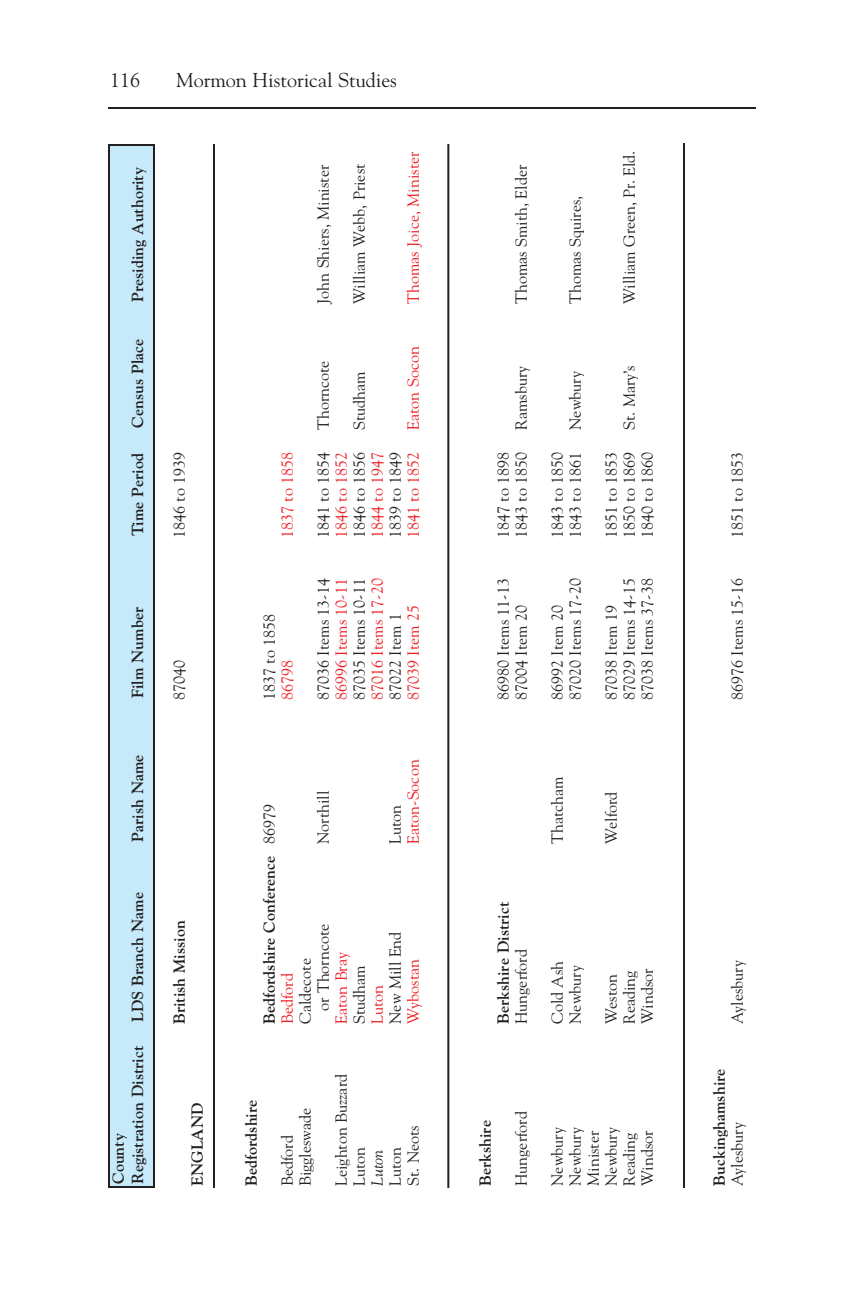
<style>
.page{position:relative;width:864px;height:1296px;background:#fff}
.page>*{position:absolute;margin:0;border:0;box-sizing:border-box;transform-origin:0 0}
.t1{font:20px "Goudy";color:#231f20}
.t2{font:16px/18px "Goudy";color:#231f20}
.t3{font:700 16px/19.2px "Goudy";color:#231f20}
.t4{font:16px "Goudy";color:#ee1e24}
.t5{font:italic 16px "Goudy";color:#231f20}
.s1{font-weight:400}
</style>
<div class="page">
<hr style="left:108px;top:107px;width:648px;height:2px;background:#231f20">
<div style="left:109px;top:145px;width:45px;height:1042px;background:#c6eafa"></div>
<div style="left:108px;top:144px;width:47px;height:1044px;border:2px solid #231f20"></div>
<hr style="left:213px;top:144px;width:2px;height:1044px;background:#231f20">
<hr style="left:447px;top:144px;width:2px;height:1044px;background:#231f20">
<hr style="left:683px;top:143px;width:2px;height:1045px;background:#231f20">
<p class="t1" style="left:110px;top:69px;width:31px">116</p>
<p class="t1" style="left:176px;top:69px;width:222px">Mormon Historical Studies</p>
<p class="t3" style="left:128px;top:302px;width:136px;rotate:-90deg">Presiding Authority</p>
<p class="t3" style="left:128px;top:428px;width:91px;rotate:-90deg">Census Place</p>
<p class="t2" style="left:314px;top:304px;width:140px;rotate:-90deg">John Shiers, Minister</p>
<p class="t2" style="left:350px;top:304px;width:142px;rotate:-90deg">William Webb, Priest</p>
<p class="t2" style="left:314px;top:430px;width:71px;rotate:-90deg">Thorncote</p>
<p class="t2" style="left:350px;top:430px;width:60px;rotate:-90deg">Studham</p>
<p class="t4" style="left:404px;top:304px;width:154px;rotate:-90deg">Thomas Joice, Minister</p>
<p class="t4" style="left:404px;top:430px;width:85px;rotate:-90deg">Eaton Socon</p>
<p class="t3" style="left:128px;top:536px;width:84px;rotate:-90deg">Time Period</p>
<p class="t3" style="left:128px;top:698px;width:93px;rotate:-90deg">Film Number</p>
<p class="t3" style="left:128px;top:842px;width:89px;rotate:-90deg">Parish Name</p>
<p class="t3" style="left:128px;top:1022px;width:131px;rotate:-90deg">LDS Branch Name</p>
<p class="t3" style="left:109px;top:1184px;width:140px;rotate:-90deg">County<br>Registration District</p>
<p class="t2" style="left:170px;top:538px;width:88px;rotate:-90deg">1846 to 1939</p>
<p class="t2" style="left:170px;top:700px;width:41px;rotate:-90deg">87040</p>
<p class="t3" style="left:170px;top:1024px;width:105px;rotate:-90deg">British Mission</p>
<p class="t4" style="left:278px;top:538px;width:88px;rotate:-90deg">1837 to 1858</p>
<p class="t2" style="left:260px;top:700px;width:88px;rotate:-90deg">1837 to 1858</p>
<p class="t4" style="left:278px;top:700px;width:41px;rotate:-90deg">86798</p>
<p class="t2" style="left:314px;top:538px;width:88px;rotate:-90deg">1841 to 1854</p>
<p class="t2" style="left:350px;top:538px;width:88px;rotate:-90deg">1846 to 1856</p>
<p class="t2" style="left:386px;top:538px;width:88px;rotate:-90deg">1839 to 1849</p>
<p class="t4" style="left:332px;top:538px;width:88px;rotate:-90deg">1846 to 1852</p>
<p class="t4" style="left:404px;top:538px;width:88px;rotate:-90deg">1841 to 1852</p>
<p class="t4" style="left:368px;top:538px;width:88px;rotate:-90deg">1844 to 1947</p>
<p class="t4" style="left:368px;top:700px;width:123px;rotate:-90deg">87016 Items 17-20</p>
<p class="t2" style="left:314px;top:700px;width:123px;rotate:-90deg">87036 Items 13-14</p>
<p class="t4" style="left:332px;top:700px;width:123px;rotate:-90deg">86996 Items 10-11</p>
<p class="t2" style="left:350px;top:700px;width:123px;rotate:-90deg">87035 Items 10-11</p>
<p class="t4" style="left:404px;top:700px;width:96px;rotate:-90deg">87039 Item 25</p>
<p class="t2" style="left:386px;top:700px;width:88px;rotate:-90deg">87022 Item 1</p>
<p class="t4" style="left:404px;top:844px;width:86px;rotate:-90deg">Eaton-Socon</p>
<p class="t2" style="left:314px;top:844px;width:55px;rotate:-90deg">Northill</p>
<p class="t3" style="left:260px;top:1024px;width:221px;rotate:-90deg">Bedfordshire Conference <span class="s1">86979</span></p>
<p class="t2" style="left:386px;top:844px;width:41px;rotate:-90deg">Luton</p>
<p class="t2" style="left:296px;top:1011px;width:89px;text-indent:-13px;rotate:-90deg">Caldecote<br>or Thorncote</p>
<p class="t2" style="left:386px;top:1024px;width:94px;rotate:-90deg">New Mill End</p>
<p class="t4" style="left:332px;top:1024px;width:73px;rotate:-90deg">Eaton Bray</p>
<p class="t4" style="left:404px;top:1024px;width:67px;rotate:-90deg">Wybostan</p>
<p class="t2" style="left:350px;top:1024px;width:60px;rotate:-90deg">Studham</p>
<p class="t4" style="left:278px;top:1024px;width:52px;rotate:-90deg">Bedford</p>
<p class="t4" style="left:368px;top:1024px;width:41px;rotate:-90deg">Luton</p>
<p class="t3" style="left:188px;top:1186px;width:85px;rotate:-90deg">ENGLAND</p>
<p class="t3" style="left:242px;top:1186px;width:88px;rotate:-90deg">Bedfordshire</p>
<p class="t2" style="left:296px;top:1186px;width:80px;rotate:-90deg">Biggleswade</p>
<p class="t2" style="left:278px;top:1186px;width:52px;rotate:-90deg">Bedford</p>
<p class="t2" style="left:332px;top:1186px;width:113px;rotate:-90deg">Leighton Buzzard</p>
<p class="t2" style="left:404px;top:1186px;width:62px;rotate:-90deg">St. Neots</p>
<p class="t2" style="left:350px;top:1186px;width:41px;rotate:-90deg">Luton</p>
<p class="t2" style="left:386px;top:1186px;width:41px;rotate:-90deg">Luton</p>
<p class="t5" style="left:368px;top:1186px;width:38px;rotate:-90deg">Luton</p>
<p class="t2" style="left:512px;top:304px;width:141px;rotate:-90deg">Thomas Smith, Elder</p>
<p class="t2" style="left:566px;top:304px;width:109px;rotate:-90deg">Thomas Squires,</p>
<p class="t2" style="left:620px;top:304px;width:155px;rotate:-90deg">William Green, Pr. Eld.</p>
<p class="t2" style="left:512px;top:430px;width:65px;rotate:-90deg">Ramsbury</p>
<p class="t2" style="left:512px;top:538px;width:88px;rotate:-90deg">1843 to 1850</p>
<p class="t2" style="left:494px;top:538px;width:88px;rotate:-90deg">1847 to 1898</p>
<p class="t2" style="left:494px;top:700px;width:123px;rotate:-90deg">86980 Items 11-13</p>
<p class="t2" style="left:512px;top:700px;width:96px;rotate:-90deg">87004 Item 20</p>
<p class="t2" style="left:566px;top:430px;width:60px;rotate:-90deg">Newbury</p>
<p class="t2" style="left:548px;top:538px;width:88px;rotate:-90deg">1843 to 1850</p>
<p class="t2" style="left:566px;top:538px;width:88px;rotate:-90deg">1843 to 1861</p>
<p class="t2" style="left:566px;top:700px;width:123px;rotate:-90deg">87020 Items 17-20</p>
<p class="t2" style="left:548px;top:700px;width:96px;rotate:-90deg">86992 Item 20</p>
<p class="t2" style="left:620px;top:430px;width:66px;rotate:-90deg">St. Mary’s</p>
<p class="t2" style="left:638px;top:538px;width:88px;rotate:-90deg">1840 to 1860</p>
<p class="t2" style="left:620px;top:538px;width:88px;rotate:-90deg">1850 to 1869</p>
<p class="t2" style="left:602px;top:538px;width:88px;rotate:-90deg">1851 to 1853</p>
<p class="t2" style="left:638px;top:700px;width:123px;rotate:-90deg">87038 Items 37-38</p>
<p class="t2" style="left:620px;top:700px;width:123px;rotate:-90deg">87029 Items 14-15</p>
<p class="t2" style="left:602px;top:700px;width:96px;rotate:-90deg">87038 Item 19</p>
<p class="t2" style="left:548px;top:844px;width:69px;rotate:-90deg">Thatcham</p>
<p class="t2" style="left:602px;top:844px;width:54px;rotate:-90deg">Welford</p>
<p class="t3" style="left:494px;top:1024px;width:124px;rotate:-90deg">Berkshire District</p>
<p class="t2" style="left:512px;top:1024px;width:76px;rotate:-90deg">Hungerford</p>
<p class="t2" style="left:548px;top:1024px;width:65px;rotate:-90deg">Cold Ash</p>
<p class="t2" style="left:566px;top:1024px;width:60px;rotate:-90deg">Newbury</p>
<p class="t2" style="left:638px;top:1024px;width:57px;rotate:-90deg">Windsor</p>
<p class="t2" style="left:620px;top:1024px;width:55px;rotate:-90deg">Reading</p>
<p class="t2" style="left:602px;top:1024px;width:51px;rotate:-90deg">Weston</p>
<p class="t3" style="left:476px;top:1186px;width:67px;rotate:-90deg">Berkshire</p>
<p class="t2" style="left:512px;top:1186px;width:76px;rotate:-90deg">Hungerford</p>
<p class="t2" style="left:548px;top:1186px;width:60px;rotate:-90deg">Newbury</p>
<p class="t2" style="left:566px;top:1186px;width:60px;rotate:-90deg">Newbury</p>
<p class="t2" style="left:584px;top:1186px;width:60px;rotate:-90deg">Minister<br>Newbury</p>
<p class="t2" style="left:638px;top:1186px;width:57px;rotate:-90deg">Windsor</p>
<p class="t2" style="left:620px;top:1186px;width:55px;rotate:-90deg">Reading</p>
<p class="t2" style="left:728px;top:538px;width:88px;rotate:-90deg">1851 to 1853</p>
<p class="t2" style="left:728px;top:700px;width:123px;rotate:-90deg">86976 Items 15-16</p>
<p class="t2" style="left:728px;top:1024px;width:65px;rotate:-90deg">Aylesbury</p>
<p class="t3" style="left:710px;top:1186px;width:119px;rotate:-90deg">Buckinghamshire</p>
<p class="t2" style="left:728px;top:1186px;width:65px;rotate:-90deg">Aylesbury</p>
</div>
